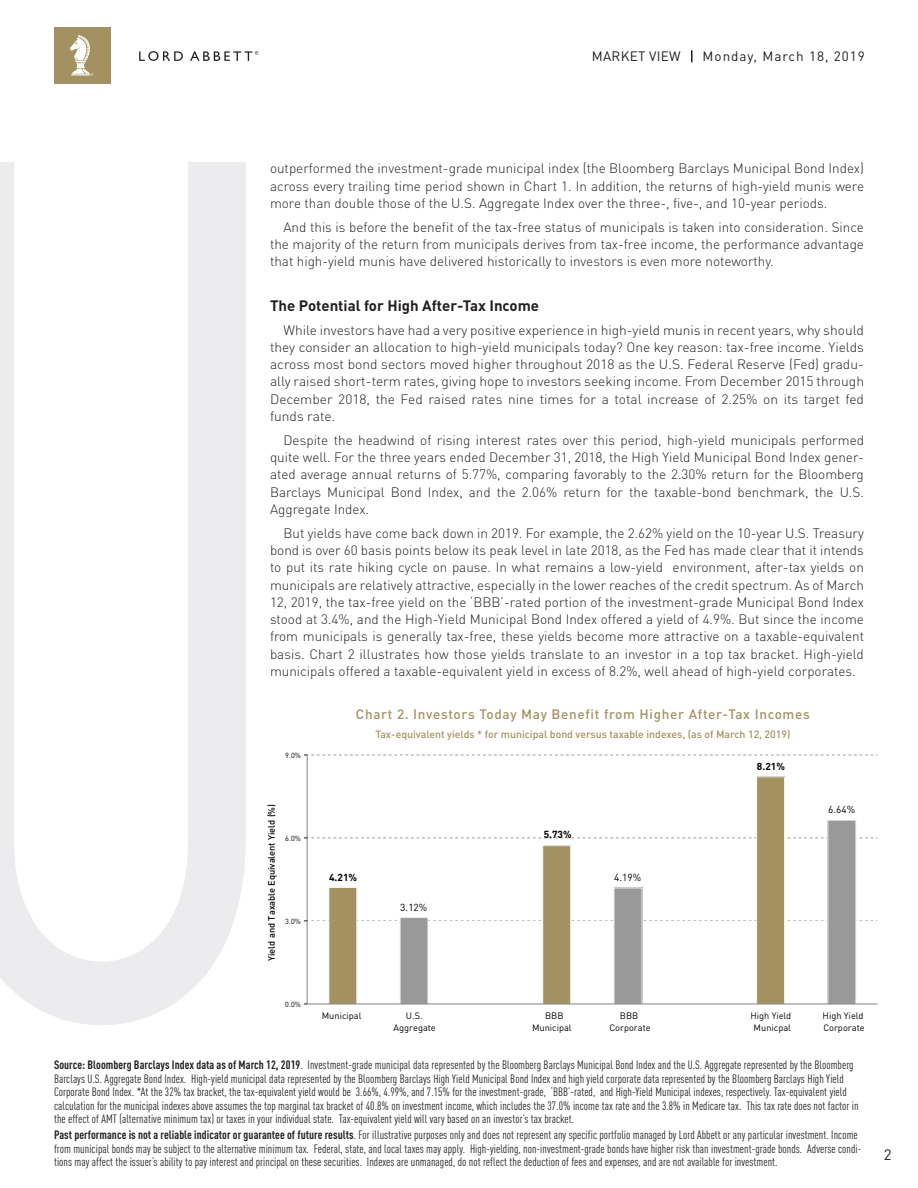
<style>
.page{position:relative;width:918px;height:1188px;background:#fff}
.page>*{position:absolute;margin:0;border:0;box-sizing:border-box;transform-origin:0 0}
.MV_BODY{font:700 15px "DIN Pro";color:#231f20}
.t1{font:15px "DIN Pro";color:#231f20}
.MV_BODY-2{font:300 13.5px/17.2px "DIN Pro";color:#231f20;text-align:justify}
.MV_TITLE{font:500 13.5px "DIN Pro";letter-spacing:.05em;color:#a49161}
.t2{font:13.5px "DIN Pro";letter-spacing:.07em;color:#231f20}
.t3{font:13.5px "DIN Pro";letter-spacing:.02em;color:#231f20}
.SOURCE_COPY{font:condensed 12px/13.5px "DIN Pro";letter-spacing:.005em;color:#231f20}
.MV_TITLE-2{font:500 10.5px "DIN Pro";color:#a49161}
.t4{font:700 10.05px "DIN Pro";color:#000}
.t5{font:10.05px "DIN Pro";color:#000}
.t6{font:9.15px/11.7px "DIN Pro";color:#000;text-align:center}
.t7{font:500 9.15px "DIN Pro";color:#000}
.t8{font:7.35px "DIN Pro";color:#000}
.s1{font-weight:700}
</style>
<div class="page">
<div style="left:54px;top:27px;width:57px;height:57px;background:#a49161"></div>
<svg style="left:139px;top:51px;width:44px;height:10px"></svg>
<svg style="left:190px;top:51px;width:68px;height:10px"></svg>
<svg style="left:691px;top:50px;width:2px;height:12px"></svg>
<svg style="left:70px;top:35px;width:23px;height:40px"></svg>
<div style="left:400px;top:918px;width:28px;height:86px;background:#999"></div>
<div style="left:400px;top:917px;width:28px;height:87px;border:1px solid #f2f2f2"></div>
<div style="left:614px;top:888px;width:28px;height:116px;background:#999"></div>
<div style="left:614px;top:888px;width:28px;height:116px;border:1px solid #f2f2f2"></div>
<div style="left:828px;top:820px;width:28px;height:184px;background:#999"></div>
<div style="left:828px;top:820px;width:28px;height:184px;border:1px solid #f2f2f2"></div>
<div style="left:329px;top:887px;width:28px;height:117px;background:#a39161"></div>
<div style="left:329px;top:887px;width:28px;height:117px;border:1px solid #f2f2f2"></div>
<div style="left:543px;top:846px;width:28px;height:158px;background:#a39161"></div>
<div style="left:542px;top:845px;width:29px;height:159px;border:1px solid #f2f2f2"></div>
<div style="left:757px;top:777px;width:28px;height:227px;background:#a39161"></div>
<div style="left:756px;top:776px;width:29px;height:228px;border:1px solid #f2f2f2"></div>
<hr style="left:307px;top:755px;width:1px;height:249px;background:#000">
<svg style="left:304px;top:755px;width:573px;height:1px"></svg>
<svg style="left:304px;top:838px;width:573px;height:1px"></svg>
<svg style="left:304px;top:921px;width:552px;height:1px"></svg>
<hr style="left:307px;top:1004px;width:571px;height:1px;background:#000">
<svg style="left:0;top:162px;width:246px;height:863px"></svg>
<p class="t3" style="left:592px;top:45px;width:90px">MARKET VIEW</p>
<p class="t2" style="left:703px;top:45px;width:164px">Monday, March 18, 2019</p>
<p class="MV_BODY-2" style="left:270px;top:159px;width:596px">outperformed the investment-grade municipal index (the Bloomberg Barclays Municipal Bond Index) across every trailing time period shown in Chart 1. In addition, the returns of high-yield munis were more than double those of the U.S. Aggregate Index over the three-, five-, and 10-year periods.</p>
<p class="MV_BODY-2" style="left:270px;top:217px;width:596px;text-indent:14px">And this is before the benefit of the tax-free status of municipals is taken into consideration. Since the majority of the return from municipals derives from tax-free income, the performance advantage that high-yield munis have delivered historically to investors is even more noteworthy.</p>
<p class="MV_BODY" style="left:270px;top:293px;width:271px">The Potential for High After-Tax Income</p>
<p class="MV_BODY-2" style="left:270px;top:320px;width:596px;text-indent:14px">While investors have had a very positive experience in high-yield munis in recent years, why should they consider an allocation to high-yield municipals today? One key reason: tax-free income. Yields across most bond sectors moved higher throughout 2018 as the U.S. Federal Reserve (Fed) gradu&shy;ally raised short-term rates, giving hope to investors seeking income. From December 2015 through December 2018, the Fed raised rates nine times for a total increase of 2.25% on its target fed funds rate.</p>
<p class="MV_BODY-2" style="left:270px;top:430px;width:596px;text-indent:14px">Despite the headwind of rising interest rates over this period, high-yield municipals performed quite well. For the three years ended December 31, 2018, the High Yield Municipal Bond Index gener&shy;ated average annual returns of 5.77%, comparing favorably to the 2.30% return for the Bloomberg Barclays Municipal Bond Index, and the 2.06% return for the taxable-bond benchmark, the U.S.<br>Aggregate Index.</p>
<p class="MV_BODY-2" style="left:270px;top:523px;width:596px;text-indent:14px">But yields have come back down in 2019. For example, the 2.62% yield on the 10-year U.S. Treasury bond is over 60 basis points below its peak level in late 2018, as the Fed has made clear that it intends to put its rate hiking cycle on pause. In what remains a low-yield environment, after-tax yields on municipals are relatively attractive, especially in the lower reaches of the credit spectrum. As of March 12, 2019, the tax-free yield on the ‘BBB’-rated portion of the investment-grade Municipal Bond Index stood at 3.4%, and the High-Yield Municipal Bond Index offered a yield of 4.9%. But since the income from municipals is generally tax-free, these yields become more attractive on a taxable-equivalent basis. Chart 2 illustrates how those yields translate to an investor in a top tax bracket. High-yield municipals offered a taxable-equivalent yield in excess of 8.2%, well ahead of high-yield corporates.</p>
<p class="t8" style="left:285px;top:749px;width:17px">9.0%</p>
<p class="t7" style="left:264px;top:961px;width:158px;rotate:-90deg">Yield and Taxable Equivalent Yield (%)</p>
<p class="t8" style="left:285px;top:832px;width:17px">6.0%</p>
<p class="t8" style="left:285px;top:915px;width:17px">3.0%</p>
<p class="t8" style="left:285px;top:998px;width:17px">0.0%</p>
<p class="MV_TITLE" style="left:356px;top:703px;width:455px">Chart 2. Investors Today May Benefit from Higher After-Tax Incomes</p>
<p class="MV_TITLE-2" style="left:375px;top:726px;width:416px">Tax-equivalent yields * for municipal bond versus taxable indexes, (as of March 12, 2019)</p>
<p class="t4" style="left:329px;top:869px;width:29px">4.21%</p>
<p class="t5" style="left:400px;top:899px;width:29px">3.12%</p>
<p class="t4" style="left:544px;top:826px;width:29px">5.73%</p>
<p class="t5" style="left:614px;top:870px;width:29px">4.19%</p>
<p class="t4" style="left:757px;top:758px;width:29px">8.21%</p>
<p class="t5" style="left:828px;top:802px;width:29px">6.64%</p>
<p class="t6" style="left:322px;top:1009px;width:41px">Municipal</p>
<p class="t6" style="left:394px;top:1009px;width:44px">U.S.<br>Aggregate</p>
<p class="t6" style="left:532px;top:1009px;width:41px">BBB<br>Municipal</p>
<p class="t6" style="left:609px;top:1009px;width:43px">BBB<br>Corporate</p>
<p class="t6" style="left:750px;top:1009px;width:42px">High Yield<br>Municpal</p>
<p class="t6" style="left:823px;top:1009px;width:43px;text-align:left">High Yield<br>Corporate</p>
<p class="SOURCE_COPY" style="left:54px;top:1058px;width:806px"><span class="s1">Source: Bloomberg Barclays Index data as of March 12, 2019</span>. Investment-grade municipal data represented by the Bloomberg Barclays Municipal Bond Index and the U.S. Aggregate represented by the Bloomberg Barclays U.S. Aggregate Bond Index. High-yield municipal data represented by the Bloomberg Barclays High Yield Municipal Bond Index and high yield corporate data represented by the Bloomberg Barclays High Yield Corporate Bond Index. *At the 32% tax bracket, the tax-equivalent yield would be 3.66%, 4.99%, and 7.15% for the investment-grade, ‘BBB’-rated, and High-Yield Municipal indexes, respectively. Tax-equivalent yield calculation for the municipal indexes above assumes the top marginal tax bracket of 40.8% on investment income, which includes the 37.0% income tax rate and the 3.8% in Medicare tax. This tax rate does not factor in the effect of AMT (alternative minimum tax) or taxes in your individual state. Tax-equivalent yield will vary based on an investor’s tax bracket.</p>
<p class="SOURCE_COPY" style="left:54px;top:1127px;width:809px"><span class="s1">Past performance is not a reliable indicator or guarantee of future results</span>. For illustrative purposes only and does not represent any specific portfolio managed by Lord Abbett or any particular investment. Income from municipal bonds may be subject to the alternative minimum tax. Federal, state, and local taxes may apply. High-yielding, non-investment-grade bonds have higher risk than investment-grade bonds. Adverse condi&shy;tions may affect the issuer’s ability to pay interest and principal on these securities. Indexes are unmanaged, do not reflect the deduction of fees and expenses, and are not available for investment.</p>
<p class="t1" style="left:884px;top:1143px;width:9px">2</p>
</div>
